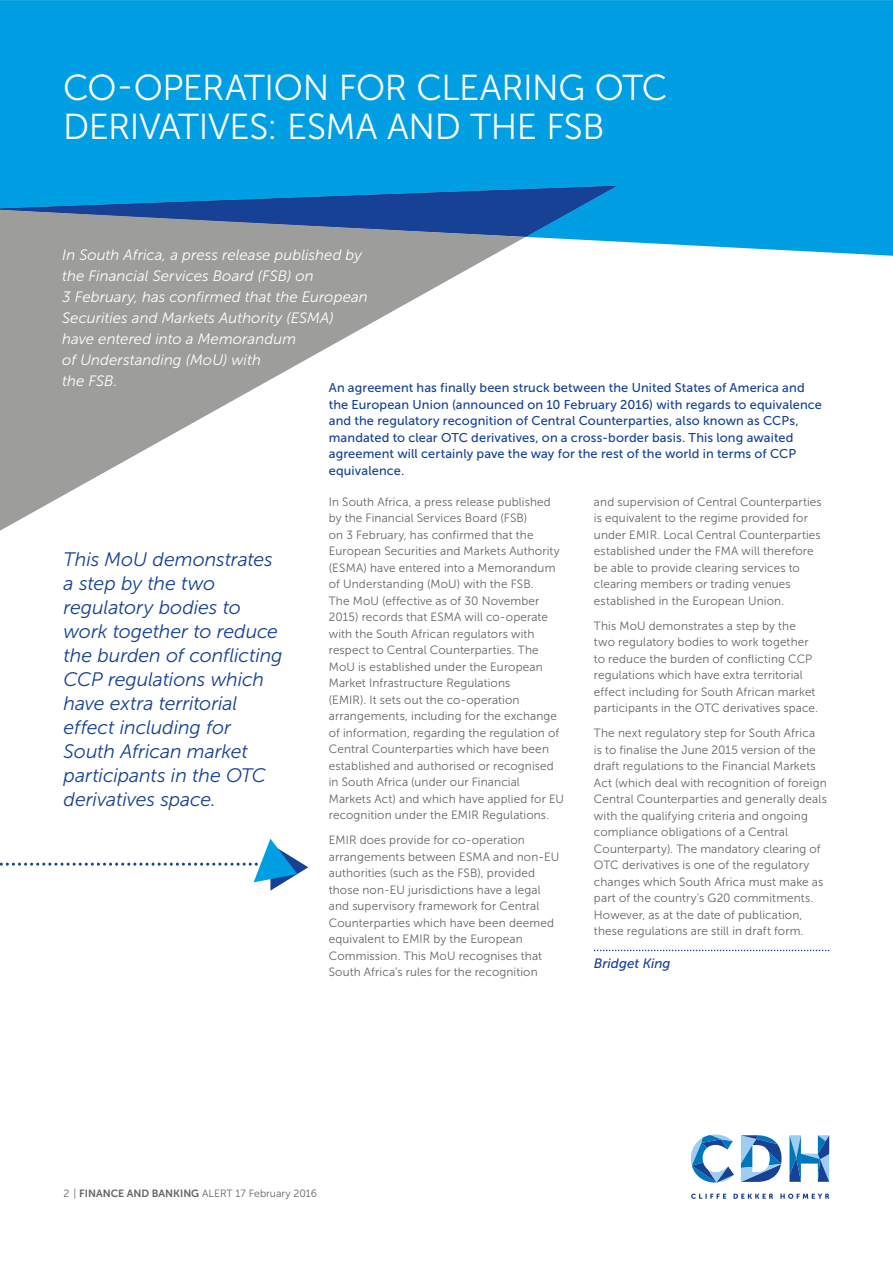
<style>
.page{position:relative;width:893px;height:1263px;background:#fff}
.page>*{position:absolute;margin:0;border:0;box-sizing:border-box;transform-origin:0 0}
.t1{font:36px/39px "Museo Sans 300";letter-spacing:-.01em;color:#fff}
.t2{font:italic 19.5px/24px "Museo Sans 300";letter-spacing:-.005em;color:#164194}
.t3{font:italic 15px/21px "Museo Sans 300";color:#fff}
.t4{font:italic 13.5px "Museo Sans 500";color:#164194}
.t5{font:12.75px/16.5px "Museo Sans 500";letter-spacing:.01em;color:#164194}
.t6{font:12px/16.5px "Museo Sans 300";letter-spacing:.01em;color:#646363}
.t7{font:10.5px "Museo Sans 300";color:#646363}
.s1{font-family:"Museo Sans 700"}
</style>
<div class="page">
<div style="left:0;top:0;width:892px;height:256px;background:#009fe3"></div>
<svg style="left:0;top:186px;width:617px;height:51px;background:#0b72bd"></svg>
<svg style="left:0;top:210px;width:525px;height:321px;fill:#9d9d9c"></svg>
<svg style="left:691px;top:1194px;width:138px;height:5px"></svg>
<svg style="left:789px;top:1135px;width:40px;height:47px"></svg>
<svg style="left:691px;top:1135px;width:43px;height:48px"></svg>
<svg style="left:741px;top:1135px;width:40px;height:47px"></svg>
<svg style="left:594px;top:950px;width:235px;height:1px"></svg>
<svg style="left:0;top:839px;width:308px;height:52px"></svg>
<h1 class="t1" style="left:63px;top:72px;width:606px">CO-OPERATION FOR CLEARING OTC<br>DERIVATIVES: ESMA AND THE FSB</h1>
<p class="t3" style="left:62px;top:246px;width:307px">In South Africa, a press release published by the Financial Services Board (FSB) on<br>3 February, has confirmed that the European Securities and Markets Authority (ESMA) have entered into a Memorandum<br>of Understanding (MoU) with<br>the FSB.</p>
<p class="t5" style="left:329px;top:381px;width:494px">An agreement has finally been struck between the United States of America and the European Union (announced on 10 February 2016) with regards to equivalence and the regulatory recognition of Central Counterparties, also known as CCPs, mandated to clear OTC derivatives, on a cross-border basis. This long awaited agreement will certainly pave the way for the rest of the world in terms of CCP equivalence.</p>
<p class="t2" style="left:64px;top:549px;width:220px">This MoU demonstrates a step by the two regulatory bodies to work together to reduce the burden of conflicting<br>CCP regulations which have extra territorial effect including for<br>South African market participants in the OTC derivatives space.</p>
<p class="t6" style="left:329px;top:494px;width:237px">In South Africa, a press release published by the Financial Services Board (FSB)<br>on 3 February, has confirmed that the European Securities and Markets Authority (ESMA) have entered into a Memorandum of Understanding (MoU) with the FSB.<br>The MoU (effective as of 30 November 2015) records that ESMA will co-operate with the South African regulators with respect to Central Counterparties. The MoU is established under the European Market Infrastructure Regulations<br>(EMIR). It sets out the co-operation arrangements, including for the exchange of information, regarding the regulation of Central Counterparties which have been established and authorised or recognised in South Africa (under our Financial Markets Act) and which have applied for EU recognition under the EMIR Regulations.</p>
<p class="t6" style="left:329px;top:833px;width:232px">EMIR does provide for co-operation arrangements between ESMA and non-EU authorities (such as the FSB), provided those non-EU jurisdictions have a legal and supervisory framework for Central Counterparties which have been deemed equivalent to EMIR by the European Commission. This MoU recognises that South Africa’s rules for the recognition</p>
<p class="t6" style="left:594px;top:494px;width:229px">and supervision of Central Counterparties is equivalent to the regime provided for under EMIR. Local Central Counterparties established under the FMA will therefore be able to provide clearing services to clearing members or trading venues established in the European Union.</p>
<p class="t6" style="left:594px;top:618px;width:226px">This MoU demonstrates a step by the two regulatory bodies to work together to reduce the burden of conflicting CCP regulations which have extra territorial effect including for South African market participants in the OTC derivatives space.</p>
<p class="t6" style="left:594px;top:726px;width:234px">The next regulatory step for South Africa<br>is to finalise the June 2015 version of the draft regulations to the Financial Markets Act (which deal with recognition of foreign Central Counterparties and generally deals with the qualifying criteria and ongoing compliance obligations of a Central Counterparty). The mandatory clearing of OTC derivatives is one of the regulatory changes which South Africa must make as part of the country’s G20 commitments.<br>However, as at the date of publication, these regulations are still in draft form.</p>
<p class="t4" style="left:594px;top:959px;width:78px">Bridget King</p>
<p class="t7" style="left:64px;top:1189px;width:255px">2 | <span class="s1">FINANCE AND BANKING</span> ALERT 17 February 2016</p>
</div>
